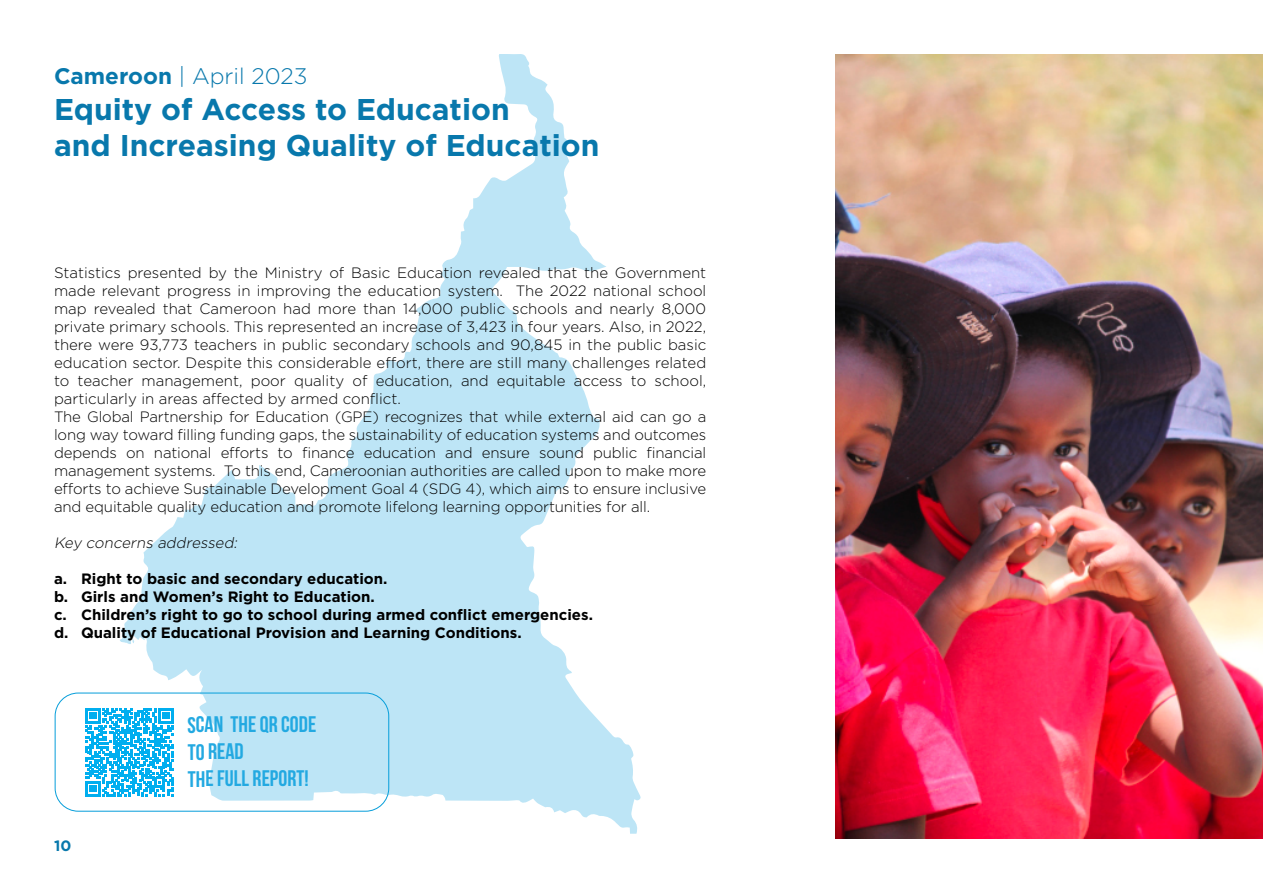
<style>
.page{position:relative;width:1263px;height:893px;background:#fff}
.page>*{position:absolute;margin:0;border:0;box-sizing:border-box;transform-origin:0 0}
.t1{font:700 30px/36px "Gotham";color:#0878ac}
.t2{font:700 22.5px/27px "Bebas Neue";letter-spacing:-.005em;color:#23a9e1}
.t3{font:300 22.5px "Gotham";color:#0878ac}
.t4{font:300 15px/18px "Gotham";letter-spacing:-.01em;color:#000}
.t5{font:700 15px/18px "Gotham";color:#000}
.t6{font:italic 300 15px "Gotham";color:#000}
.t7{font:700 15px "Gotham";color:#0878ac}
.s1{font-weight:700}
</style>
<div class="page">
<img style="left:836px;top:54px;width:427px;height:785px">
<svg style="left:120px;top:54px;width:521px;height:780px"></svg>
<div style="left:55px;top:693px;width:334px;height:118px;border:1px solid #069eda;border-radius:23px"></div>
<svg style="left:85px;top:708px;width:88px;height:88px"></svg>
<h2 class="t3" style="left:54px;top:62px;width:255px"><span class="s1">Cameroon</span> | April 2023</h2>
<h1 class="t1" style="left:54px;top:91px;width:547px">Equity of Access to Education<br>and Increasing Quality of Education</h1>
<p class="t4" style="left:54px;top:263px;width:654px">Statistics presented by the Ministry of Basic Education revealed that the Government made relevant progress in improving the education system. The 2022 national school map revealed that Cameroon had more than 14,000 public schools and nearly 8,000 private primary schools. This represented an increase of 3,423 in four years. Also, in 2022, there were 93,773 teachers in public secondary schools and 90,845 in the public basic education sector. Despite this considerable effort, there are still many challenges related to teacher management, poor quality of education, and equitable access to school, particularly in areas affected by armed conflict.<br>The Global Partnership for Education (GPE) recognizes that while external aid can go a long way toward filling funding gaps, the sustainability of education systems and outcomes depends on national efforts to finance education and ensure sound public financial management systems. To this end, Cameroonian authorities are called upon to make more efforts to achieve Sustainable Development Goal 4 (SDG 4), which aims to ensure inclusive and equitable quality education and promote lifelong learning opportunities for all.</p>
<p class="t6" style="left:54px;top:533px;width:188px">Key concerns addressed:</p>
<p class="t5" style="left:54px;top:569px;width:540px">a. Right to basic and secondary education.<br>b. Girls and Women’s Right to Education.<br>c. Children’s right to go to school during armed conflict emergencies. d. Quality of Educational Provision and Learning Conditions.</p>
<p class="t7" style="left:54px;top:835px;width:19px">10</p>
<h2 class="t2" style="left:188px;top:711px;width:130px">SCAN THE QR CODE<br>TO READ<br>THE FULL REPORT!</h2>
</div>
